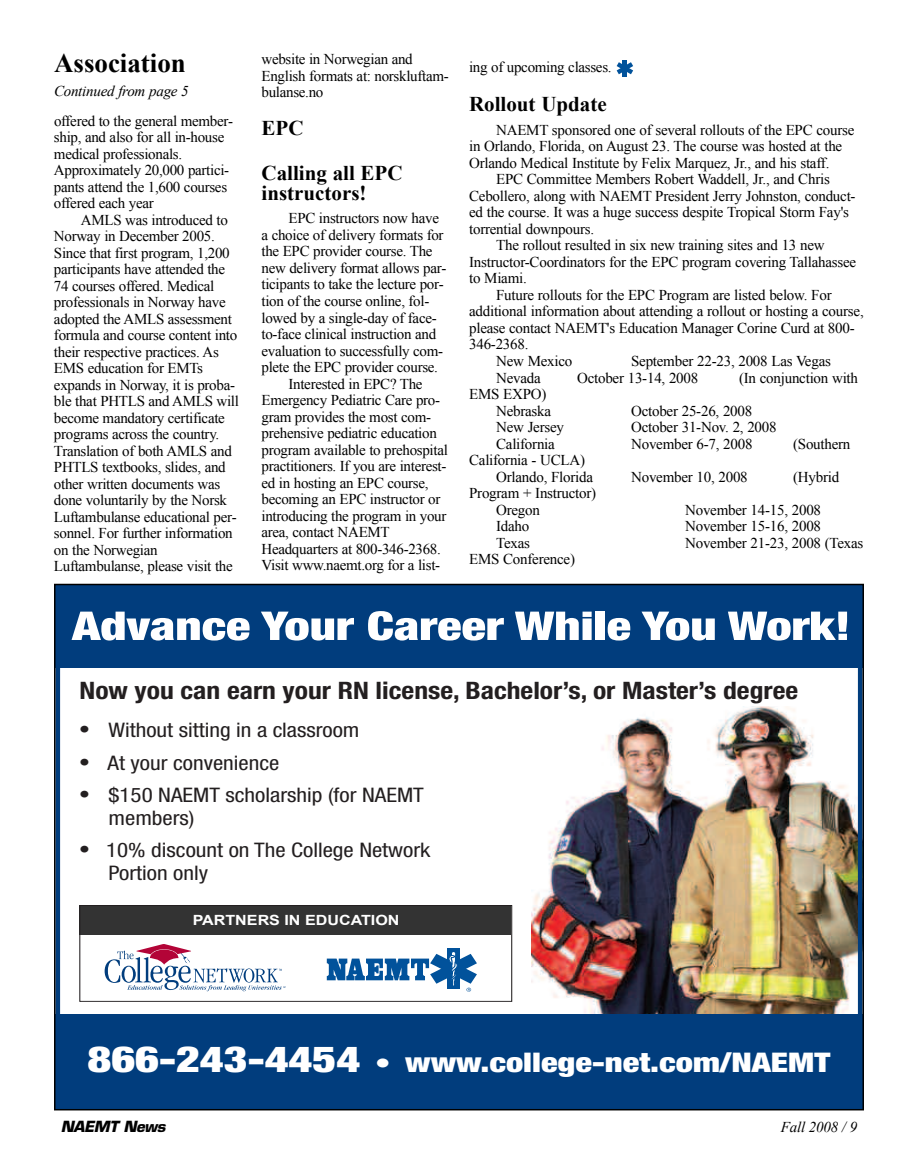
<style>
.page{position:relative;width:918px;height:1175px;background:#fff}
.page>*{position:absolute;margin:0;border:0;box-sizing:border-box;transform-origin:0 0}
.t1{font:39.75px "Helvetica Neue Black Cond+PJMZPQ";color:#fff;scale:1.27 1}
.t2{font:27.15px "Helvetica Neue Black Cond+PJMZPQ";color:#fff;scale:1.27 1}
.t3{font:700 27px "Times New Roman";color:#000}
.t4{font:24px "Helvetica Neue Bold Cond+UXTTLF";color:#231f20;scale:1.15 1}
.t5{font:700 21px/45px "Times New Roman";color:#000}
.t6{font:20.1px/32.1px "Helvetica Neue Condensed+ZNWWUQ";color:#231f20;scale:1.15 1}
.t7{font:15px/16.5px "Times New Roman";letter-spacing:-.02em;color:#000}
.t8{font:italic 15px "Times New Roman";letter-spacing:-.015em;color:#000}
.t9{font:italic 700 15px "Eurostile";letter-spacing:-.02em;color:#000}
.t10{font:14.1px "Arial Bold MT+LNDTRK";color:#fff;scale:1.15 1}
.s1{font-size:36.15px}
</style>
<div class="page">
<img style="left:531px;top:706px;width:326px;height:308px">
<div style="left:56px;top:585px;width:806px;height:82px;background:#013d7d"></div>
<div style="left:56px;top:1014px;width:806px;height:94px;background:#013d7d"></div>
<div style="left:80px;top:905px;width:431px;height:29px;background:#333"></div>
<svg style="left:105px;top:944px;width:180px;height:47px"></svg>
<div style="left:447px;top:948px;width:13px;height:41px;background:#01529b"></div>
<svg style="left:327px;top:952px;width:150px;height:39px"></svg>
<div style="left:80px;top:905px;width:432px;height:96px;border:1px solid #231f20"></div>
<div style="left:56px;top:585px;width:806px;height:523px;border:4px solid #013d7d"></div>
<hr style="left:623px;top:60px;width:4px;height:17px;background:#01529b">
<svg style="left:617px;top:62px;width:16px;height:12px"></svg>
<h3 class="t3" style="left:54px;top:48px;width:134px">Association</h3>
<p class="t7" style="left:469px;top:59px;width:144px">ing of upcoming classes.</p>
<p class="t8" style="left:54px;top:83px;width:136px">Continued from page 5</p>
<h3 class="t5" style="left:469px;top:81px;width:139px">Rollout Update</h3>
<p class="t7" style="left:496px;top:122px;width:360px">NAEMT sponsored one of several rollouts of the EPC course</p>
<p class="t7" style="left:469px;top:138px;width:375px">in Orlando, Florida, on August 23. The course was hosted at the</p>
<p class="t7" style="left:469px;top:155px;width:362px">Orlando Medical Institute by Felix Marquez, Jr., and his staff.</p>
<p class="t7" style="left:496px;top:171px;width:335px">EPC Committee Members Robert Waddell, Jr., and Chris</p>
<p class="t7" style="left:469px;top:188px;width:388px">Cebollero, along with NAEMT President Jerry Johnston, conduct-</p>
<p class="t7" style="left:469px;top:204px;width:381px">ed the course. It was a huge success despite Tropical Storm Fay's</p>
<p class="t7" style="left:469px;top:221px;width:127px">torrential downpours.</p>
<p class="t7" style="left:496px;top:237px;width:330px">The rollout resulted in six new training sites and 13 new</p>
<p class="t7" style="left:469px;top:254px;width:389px">Instructor-Coordinators for the EPC program covering Tallahassee</p>
<p class="t7" style="left:469px;top:270px;width:59px">to Miami.</p>
<p class="t7" style="left:496px;top:287px;width:337px">Future rollouts for the EPC Program are listed below. For</p>
<p class="t7" style="left:469px;top:303px;width:396px">additional information about attending a rollout or hosting a course,</p>
<p class="t7" style="left:469px;top:320px;width:387px">please contact NAEMT's Education Manager Corine Curd at 800-</p>
<p class="t7" style="left:469px;top:336px;width:61px">346-2368.</p>
<p class="t7" style="left:496px;top:353px;width:78px">New Mexico</p>
<p class="t7" style="left:631px;top:353px;width:201px">September 22-23, 2008 Las Vegas</p>
<p class="t7" style="left:496px;top:369px;width:46px">Nevada</p>
<p class="t7" style="left:577px;top:369px;width:123px">October 13-14, 2008</p>
<p class="t7" style="left:739px;top:369px;width:120px">(In conjunction with</p>
<p class="t7" style="left:496px;top:386px;width:57px;text-indent:-27px">EMS EXPO)<br>Nebraska</p>
<p class="t7" style="left:262px;top:51px;width:189px">website in Norwegian and<br>English formats at: norskluftam&shy;bulanse.no</p>
<h3 class="t5" style="left:262px;top:105px;width:143px">EPC<br>Calling all EPC</h3>
<h3 class="t5" style="left:262px;top:170px;width:106px">instructors!</h3>
<p class="t7" style="left:289px;top:210px;width:152px">EPC instructors now have</p>
<p class="t7" style="left:262px;top:227px;width:184px">a choice of delivery formats for</p>
<p class="t7" style="left:262px;top:243px;width:173px">the EPC provider course. The</p>
<p class="t7" style="left:262px;top:260px;width:186px">new delivery format allows par-</p>
<p class="t7" style="left:262px;top:276px;width:184px">ticipants to take the lecture por-</p>
<p class="t7" style="left:262px;top:293px;width:169px">tion of the course online, fol-</p>
<p class="t7" style="left:262px;top:309px;width:177px">lowed by a single-day of face-</p>
<p class="t7" style="left:262px;top:326px;width:176px">to-face clinical instruction and</p>
<p class="t7" style="left:262px;top:342px;width:183px">evaluation to successfully com-</p>
<p class="t7" style="left:262px;top:359px;width:178px">plete the EPC provider course.</p>
<p class="t7" style="left:289px;top:375px;width:136px">Interested in EPC? The</p>
<p class="t7" style="left:262px;top:392px;width:180px">Emergency Pediatric Care pro-</p>
<p class="t7" style="left:262px;top:408px;width:171px">gram provides the most com-</p>
<p class="t7" style="left:262px;top:425px;width:177px">prehensive pediatric education</p>
<p class="t7" style="left:262px;top:441px;width:188px">program available to prehospital</p>
<p class="t7" style="left:262px;top:458px;width:186px">practitioners. If you are interest-</p>
<p class="t7" style="left:262px;top:474px;width:169px">ed in hosting an EPC course,</p>
<p class="t7" style="left:262px;top:491px;width:180px">becoming an EPC instructor or</p>
<p class="t7" style="left:262px;top:507px;width:186px">introducing the program in your</p>
<p class="t7" style="left:262px;top:524px;width:130px">area, contact NAEMT</p>
<p class="t7" style="left:262px;top:540px;width:181px">Headquarters at 800-346-2368.</p>
<p class="t7" style="left:262px;top:557px;width:180px">Visit www.naemt.org for a list-</p>
<p class="t7" style="left:54px;top:112px;width:181px">offered to the general member&shy;ship, and also for all in-house medical professionals.<br>Approximately 20,000 partici&shy;pants attend the 1,600 courses offered each year</p>
<p class="t7" style="left:54px;top:211px;width:187px;text-indent:27px">AMLS was introduced to<br>Norway in December 2005.<br>Since that first program, 1,200 participants have attended the<br>74 courses offered. Medical professionals in Norway have adopted the AMLS assessment formula and course content into their respective practices. As<br>EMS education for EMTs expands in Norway, it is proba&shy;ble that PHTLS and AMLS will become mandatory certificate programs across the country.<br>Translation of both AMLS and<br>PHTLS textbooks, slides, and other written documents was done voluntarily by the Norsk<br>Luftambulanse educational per&shy;sonnel. For further information on the Norwegian<br>Luftambulanse, please visit the</p>
<p class="t7" style="left:631px;top:402px;width:123px">October 25-26, 2008</p>
<p class="t7" style="left:496px;top:419px;width:69px">New Jersey</p>
<p class="t7" style="left:631px;top:419px;width:147px">October 31-Nov. 2, 2008</p>
<p class="t7" style="left:496px;top:435px;width:60px">California</p>
<p class="t7" style="left:631px;top:435px;width:123px">November 6-7, 2008</p>
<p class="t7" style="left:793px;top:435px;width:59px">(Southern</p>
<p class="t7" style="left:496px;top:452px;width:98px;text-indent:-27px">California - UCLA)<br>Orlando, Florida</p>
<p class="t7" style="left:631px;top:468px;width:118px">November 10, 2008</p>
<p class="t7" style="left:793px;top:468px;width:48px">(Hybrid</p>
<p class="t7" style="left:496px;top:485px;width:102px;text-indent:-27px">Program + Instructor)<br>Oregon</p>
<p class="t7" style="left:685px;top:501px;width:138px">November 14-15, 2008</p>
<p class="t7" style="left:496px;top:518px;width:35px">Idaho</p>
<p class="t7" style="left:685px;top:518px;width:138px">November 15-16, 2008</p>
<p class="t7" style="left:496px;top:534px;width:35px">Texas</p>
<p class="t7" style="left:685px;top:534px;width:180px">November 21-23, 2008 (Texas</p>
<p class="t7" style="left:469px;top:551px;width:107px">EMS Conference)</p>
<h1 class="t1" style="left:72px;top:611px;width:614px">Advance Your Career While You Work!</h1>
<h3 class="t4" style="left:80px;top:682px;width:627px">Now you can earn your RN license, Bachelor’s, or Master’s degree</h3>
<h3 class="t6" style="left:108px;top:716px;width:277px">Without sitting in a classroom<br>At your convenience<br>$150 NAEMT scholarship (for NAEMT</h3>
<h3 class="t6" style="left:106px;top:803px;width:283px">members)<br>10% discount on The College Network</h3>
<h3 class="t6" style="left:109px;top:858px;width:88px">Portion only</h3>
<p class="t10" style="left:193px;top:911px;width:181px">PARTNERS IN EDUCATION</p>
<h2 class="t2" style="left:87px;top:1052px;width:586px"><span class="s1">866-243-4454</span> www.college-net.com/NAEMT</h2>
<p class="t9" style="left:61px;top:1120px;width:106px">NAEMT News</p>
<p class="t8" style="left:781px;top:1118px;width:78px">Fall 2008 / 9</p>
</div>
